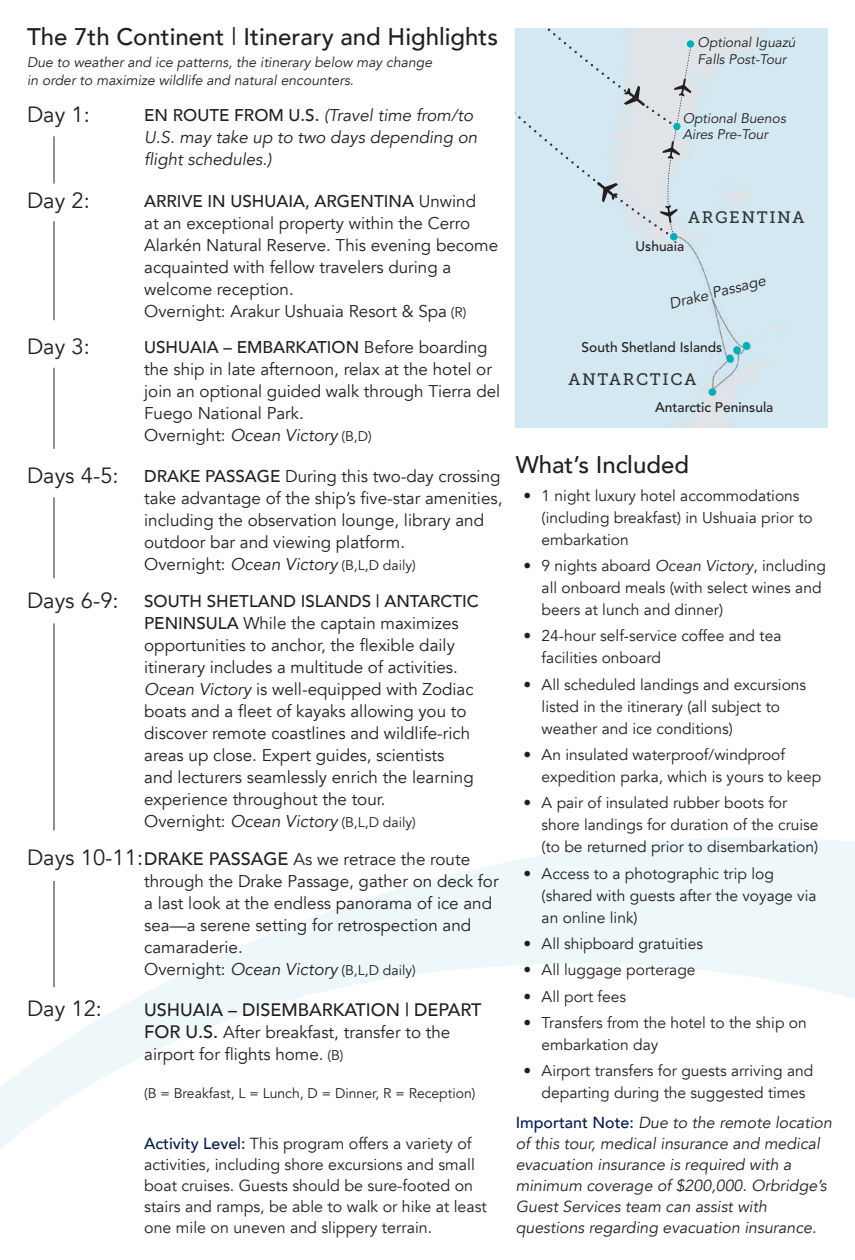
<style>
.page{position:relative;width:855px;height:1260px;background:#fff}
.page>*{position:absolute;margin:0;border:0;box-sizing:border-box;transform-origin:0 0}
.t1{font:500 24px "Avenir";color:#231f20}
.t2{font:22px "Avenir";color:#231f20}
.t3{font:500 18px "Avenir";color:#231f20}
.t4{font:17px/22px "Avenir";color:#231f20}
.t5{font:italic 17px/22px "Avenir";color:#231f20}
.t6{font:16.6px "Museo Slab 500";letter-spacing:.1em;color:#323436}
.t7{font:italic 16px/21px "Avenir";color:#231f20}
.t8{font:16px/21px "Avenir";color:#231f20}
.t9{font:15.6px/22px "Avenir";color:#231f20}
.t10{font:italic 15.2px "Avenir";color:#231f20}
.t11{font:italic 14px/18px "Avenir";color:#231f20}
.t12{font:14px "Avenir";color:#231f20}
.t13{font:italic 13.8px/16.6px "Avenir";color:#231f20}
.t14{font:500 13.8px "Avenir";color:#231f20}
.s1{font-weight:400}
.s2{font-weight:500;font-style:normal}
.s3{font-weight:500}
.s4{font-size:14px}
.s5{font-style:italic}
.s6{font-size:22px}
.s7{font-weight:500;font-size:18px}
.s8{font-weight:500;color:#001a4b}
.s9{font-weight:500;font-style:normal;color:#001a4b}
</style>
<div class="page">
<svg style="left:0;top:575px;width:855px;height:575px"></svg>
<div style="left:516px;top:28px;width:312px;height:399px;background:#d3e8f0"></div>
<img style="left:571px;top:28px;width:250px;height:399px">
<div style="left:743px;top:342px;width:7px;height:7px;background:#00aeb7;border-radius:50%"></div>
<div style="left:733px;top:346px;width:8px;height:8px;background:#00aeb7;border-radius:50%"></div>
<div style="left:726px;top:354px;width:8px;height:8px;background:#00aeb7;border-radius:50%"></div>
<div style="left:709px;top:388px;width:7px;height:8px;background:#00aeb7;border-radius:50%"></div>
<div style="left:670px;top:233px;width:7px;height:7px;background:#00aeb7;border-radius:50%"></div>
<div style="left:687px;top:40px;width:7px;height:8px;background:#00aeb7;border-radius:50%"></div>
<svg style="left:516px;top:28px;width:175px;height:210px"></svg>
<hr style="left:54px;top:136px;width:1px;height:48px;background:#231f20">
<hr style="left:54px;top:221px;width:1px;height:99px;background:#231f20">
<hr style="left:54px;top:368px;width:1px;height:81px;background:#231f20">
<hr style="left:54px;top:497px;width:1px;height:81px;background:#231f20">
<hr style="left:54px;top:623px;width:1px;height:207px;background:#231f20">
<hr style="left:54px;top:881px;width:1px;height:106px;background:#231f20">
<h1 class="t1" style="left:27px;top:16px;width:473px">The 7th Continent <span class="s1">l</span> Itinerary and Highlights</h1>
<p class="t11" style="left:27px;top:54px;width:407px">Due to weather and ice patterns, the itinerary below may change in order to maximize wildlife and natural encounters.</p>
<p class="t2" style="left:27px;top:101px;width:64px">Day 1:</p>
<p class="t5" style="left:144px;top:104px;width:335px"><span class="s2">EN ROUTE FROM U.S.</span> (Travel time from/to<br>U.S. may take up to two days depending on flight schedules.)</p>
<p class="t2" style="left:27px;top:187px;width:64px">Day 2:</p>
<p class="t4" style="left:144px;top:190px;width:355px"><span class="s3">ARRIVE IN USHUAIA, ARGENTINA</span> Unwind<br>at an exceptional property within the Cerro Alarkén Natural Reserve. This evening become acquainted with fellow travelers during a welcome reception.<br>Overnight: Arakur Ushuaia Resort &amp; Spa <span class="s4">(R)</span></p>
<p class="t2" style="left:27px;top:333px;width:64px">Day 3:</p>
<p class="t4" style="left:144px;top:336px;width:358px"><span class="s3">USHUAIA – EMBARKATION</span> Before boarding the ship in late afternoon, relax at the hotel or join an optional guided walk through Tierra del Fuego National Park.<br>Overnight: <span class="s5">Ocean Victory</span> <span class="s4">(B,D)</span></p>
<p class="t4" style="left:144px;top:466px;width:360px;text-indent:-117px"><span class="s6">Days 4-5:</span> <span class="s3">DRAKE PASSAGE</span> During this two-day crossing take advantage of the ship’s five-star amenities, including the observation lounge, library and outdoor bar and viewing platform.<br>Overnight: <span class="s5">Ocean Victory</span> <span class="s4">(B,L,D daily)</span></p>
<p class="t4" style="left:144px;top:590px;width:336px;text-indent:-117px"><span class="s6">Days 6-9:</span> <span class="s3">SOUTH SHETLAND ISLANDS | ANTARCTIC PENINSULA</span> While the captain maximizes opportunities to anchor, the flexible daily itinerary includes a multitude of activities.<br><span class="s5">Ocean Victory</span> is well-equipped with Zodiac boats and a fleet of kayaks allowing you to discover remote coastlines and wildlife-rich areas up close. Expert guides, scientists<br>and lecturers seamlessly enrich the learning experience throughout the tour.<br>Overnight: <span class="s5">Ocean Victory</span> <span class="s4">(B,L,D daily)</span></p>
<p class="t4" style="left:144px;top:848px;width:356px;text-indent:-117px"><span class="s6">Days 10-11:</span><span class="s7">DRAKE PASSAGE</span> As we retrace the route through the Drake Passage, gather on deck for a last look at the endless panorama of ice and sea—a serene setting for retrospection and camaraderie.<br>Overnight: <span class="s5">Ocean Victory</span> <span class="s4">(B,L,D daily)</span></p>
<p class="t2" style="left:27px;top:995px;width:77px">Day 12:</p>
<p class="t3" style="left:144px;top:994px;width:339px">USHUAIA – DISEMBARKATION | DEPART</p>
<p class="t4" style="left:144px;top:1021px;width:308px"><span class="s7">FOR U.S.</span> After breakfast, transfer to the airport for flights home. <span class="s4">(B)</span></p>
<p class="t12" style="left:144px;top:1085px;width:333px">(B = Breakfast, L = Lunch, D = Dinner, R = Reception)</p>
<p class="t8" style="left:144px;top:1134px;width:344px"><span class="s8">Activity Level:</span> This program offers a variety of activities, including shore excursions and small boat cruises. Guests should be sure-footed on stairs and ramps, be able to walk or hike at least one mile on uneven and slippery terrain.</p>
<p class="t13" style="left:698px;top:35px;width:99px">Optional Iguazú<br>Falls Post-Tour</p>
<p class="t13" style="left:683px;top:110px;width:105px">Optional Buenos<br>Aires Pre-Tour</p>
<p class="t6" style="left:688px;top:208px;width:118px">ARGENTINA</p>
<p class="t14" style="left:636px;top:234px;width:50px">Ushuaia</p>
<p class="t10" style="left:667px;top:295px;width:100px;rotate:-14deg">Drake Passage</p>
<p class="t14" style="left:582px;top:335px;width:142px">South Shetland Islands</p>
<p class="t6" style="left:569px;top:370px;width:129px">ANTARCTICA</p>
<p class="t14" style="left:655px;top:395px;width:120px">Antarctic Peninsula</p>
<h1 class="t1" style="left:516px;top:444px;width:175px">What’s Included</h1>
<p class="t9" style="left:542px;top:485px;width:273px;text-indent:-18px">• 1 night luxury hotel accommodations (including breakfast) in Ushuaia prior to embarkation</p>
<p class="t9" style="left:542px;top:555px;width:286px;text-indent:-18px">• 9 nights aboard <span class="s5">Ocean Victory</span>, including all onboard meals (with select wines and beers at lunch and dinner)</p>
<p class="t9" style="left:542px;top:625px;width:241px;text-indent:-18px">• 24-hour self-service coffee and tea facilities onboard</p>
<p class="t9" style="left:542px;top:674px;width:266px;text-indent:-18px">• All scheduled landings and excursions listed in the itinerary (all subject to weather and ice conditions)</p>
<p class="t9" style="left:542px;top:744px;width:281px;text-indent:-18px">• An insulated waterproof/windproof expedition parka, which is yours to keep</p>
<p class="t9" style="left:542px;top:792px;width:279px;text-indent:-18px">• A pair of insulated rubber boots for shore landings for duration of the cruise (to be returned prior to disembarkation)</p>
<p class="t9" style="left:542px;top:863px;width:277px;text-indent:-18px">• Access to a photographic trip log (shared with guests after the voyage via an online link)</p>
<p class="t9" style="left:524px;top:933px;width:181px">• All shipboard gratuities</p>
<p class="t9" style="left:524px;top:959px;width:173px">• All luggage porterage</p>
<p class="t9" style="left:524px;top:986px;width:104px">• All port fees</p>
<p class="t9" style="left:542px;top:1012px;width:267px;text-indent:-18px">• Transfers from the hotel to the ship on embarkation day</p>
<p class="t9" style="left:542px;top:1060px;width:273px;text-indent:-18px">• Airport transfers for guests arriving and departing during the suggested times</p>
<p class="t7" style="left:516px;top:1112px;width:318px"><span class="s9">Important Note:</span> Due to the remote location of this tour, medical insurance and medical evacuation insurance is required with a minimum coverage of $200,000. Orbridge’s Guest Services team can assist with questions regarding evacuation insurance.</p>
</div>
